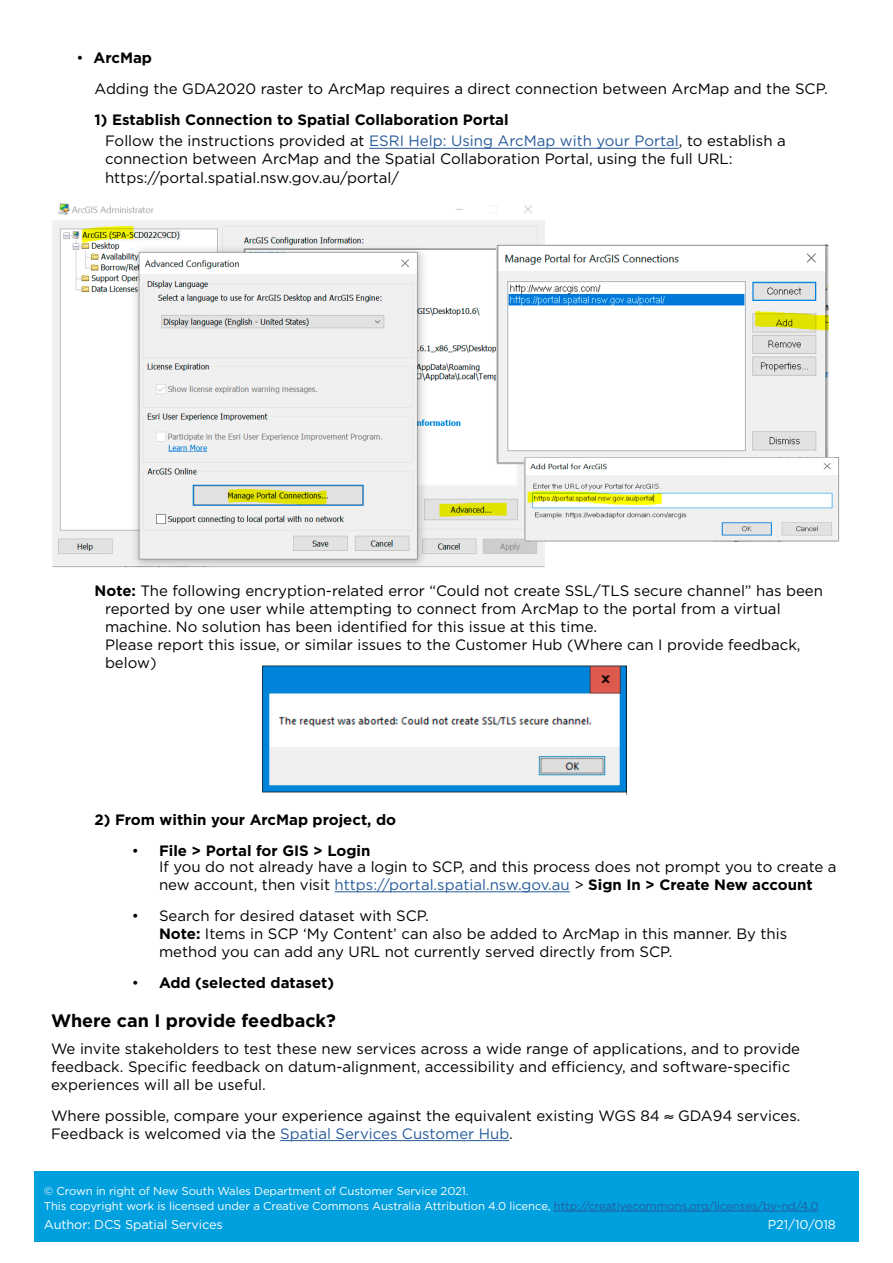
<style>
.page{position:relative;width:893px;height:1263px;background:#fff}
.page>*{position:absolute;margin:0;border:0;box-sizing:border-box;transform-origin:0 0}
.t1{font:700 18px "Gotham";color:#000}
.t2{font:15px/18.1px "Gotham";color:#000}
.t3{font:700 15px/21.8px "Gotham";color:#000}
.t4{font:15px "Gotham";color:#275b9b}
.t5{font:12.75px "Gotham";letter-spacing:-.01em;color:#fff}
.t6{font:11.4px/15px "Gotham";letter-spacing:-.01em;color:#fff}
.s1{font-weight:700}
.s2{font-weight:400}
.s3{font-weight:400;color:#275b9b}
.s4{color:#000}
.s5{font-weight:700;color:#000}
.s6{color:#275b9b}
</style>
<div class="page">
<hr style="left:369px;top:148px;width:310px;height:1px;background:#275b9b">
<hr style="left:335px;top:891px;width:235px;height:1px;background:#275b9b">
<hr style="left:280px;top:1140px;width:229px;height:1px;background:#275b9b">
<div style="left:34px;top:1171px;width:825px;height:71px;background:#00a0df"></div>
<hr style="left:554px;top:1211px;width:264px;height:1px;background:#275b9b">
<img style="left:52px;top:203px;width:788px;height:365px">
<img style="left:262px;top:665px;width:365px;height:130px">
<p class="t2" style="left:95px;top:42px;width:735px;line-height:30.8px;text-indent:-18px">• <span class="s1">ArcMap<br></span>Adding the GDA2020 raster to ArcMap requires a direct connection between ArcMap and the SCP.</p>
<p class="t3" style="left:105px;top:108px;width:682px;text-indent:-11px">1) Establish Connection to Spatial Collaboration Portal<br><span class="s2">Follow the instructions provided at</span> <span class="s3">ESRI Help: Using ArcMap with your Portal</span><span class="s2">, to establish a</span></p>
<p class="t2" style="left:105px;top:149px;width:629px;line-height:18.8px">connection between ArcMap and the Spatial Collaboration Portal, using the full URL: https://portal.spatial.nsw.gov.au/portal/</p>
<p class="t2" style="left:105px;top:581px;width:719px;text-indent:-11px"><span class="s1">Note:</span> The following encryption-related error “Could not create SSL/TLS secure channel” has been reported by one user while attempting to connect from ArcMap to the portal from a virtual machine. No solution has been identified for this issue at this time.<br>Please report this issue, or similar issues to the Customer Hub (Where can I provide feedback, below)</p>
<p class="t3" style="left:95px;top:809px;width:303px">2) From within your ArcMap project, do</p>
<p class="t2" style="left:159px;top:842px;width:679px;line-height:15.8px;text-indent:-27px">• <span class="s1">File &gt; Portal for GIS &gt; Login<br></span>If you do not already have a login to SCP, and this process does not prompt you to create a</p>
<p class="t4" style="left:159px;top:875px;width:655px"><span class="s4">new account, then visit</span> https://portal.spatial.nsw.gov.au <span class="s4">&gt;</span> <span class="s5">Sign In &gt; Create New account</span></p>
<p class="t2" style="left:159px;top:906px;width:630px;text-indent:-27px">• Search for desired dataset with SCP.<br><span class="s1">Note:</span> Items in SCP ‘My Content’ can also be added to ArcMap in this manner. By this method you can add any URL not currently served directly from SCP.</p>
<p class="t3" style="left:132px;top:972px;width:204px"><span class="s2">•</span> Add (selected dataset)</p>
<p class="t1" style="left:51px;top:1009px;width:287px">Where can I provide feedback?</p>
<p class="t2" style="left:51px;top:1039px;width:751px">We invite stakeholders to test these new services across a wide range of applications, and to provide feedback. Specific feedback on datum-alignment, accessibility and efficiency, and software-specific experiences will all be useful.</p>
<p class="t2" style="left:51px;top:1106px;width:751px">Where possible, compare your experience against the equivalent existing WGS 84 ≈ GDA94 services.<br>Feedback is welcomed via the <span class="s6">Spatial Services Customer Hub</span>.</p>
<p class="t6" style="left:44px;top:1183px;width:776px">© Crown in right of New South Wales Department of Customer Service 2021.<br>This copyright work is licensed under a Creative Commons Australia Attribution 4.0 licence, <span class="s6">http://creativecommons.org/licenses/by-nd/4.0</span></p>
<p class="t5" style="left:44px;top:1216px;width:180px">Author: DCS Spatial Services</p>
<p class="t5" style="left:768px;top:1216px;width:70px">P21/10/018</p>
</div>
